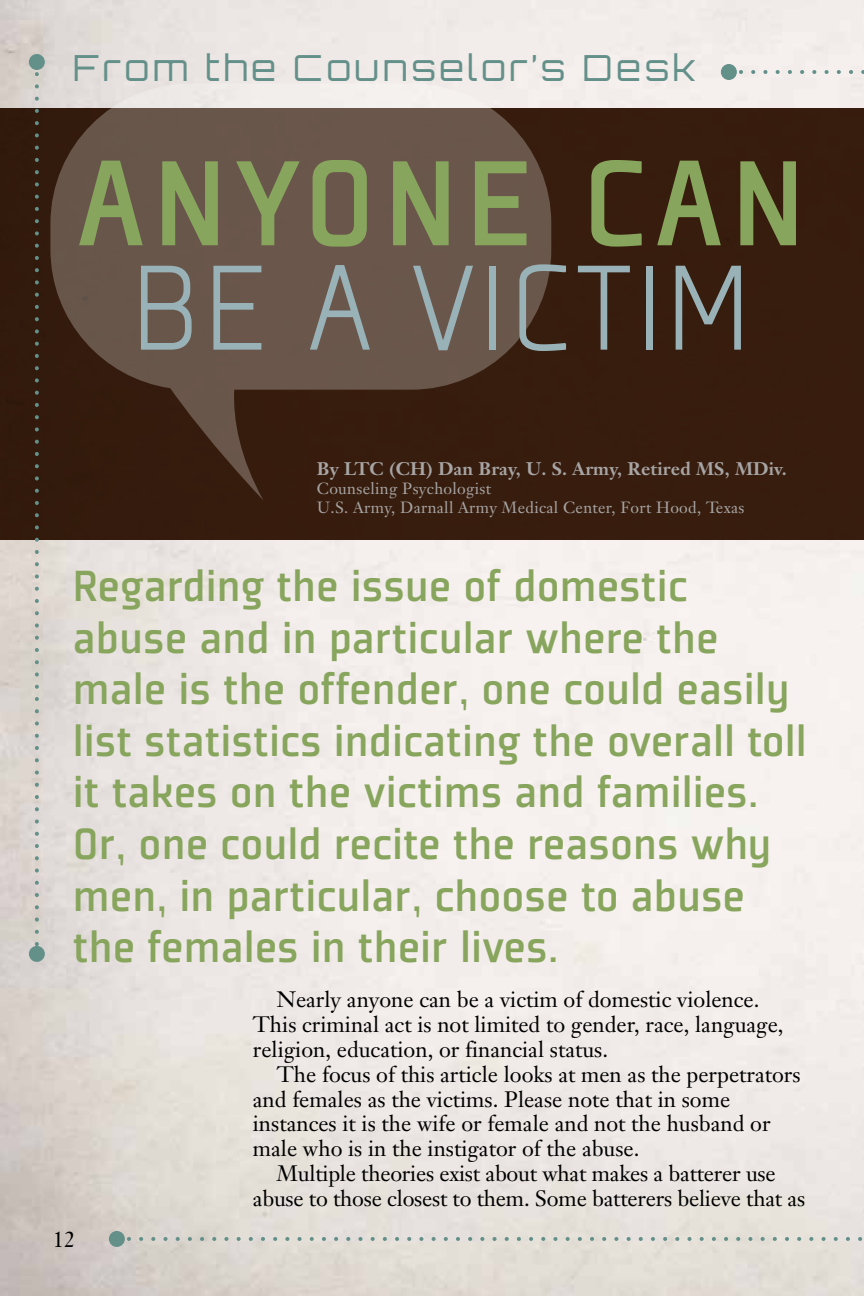
<style>
.page{position:relative;width:864px;height:1296px;background:#fff}
.page>*{position:absolute;margin:0;border:0;box-sizing:border-box;transform-origin:0 0}
.t1{font:500 133.2px "Plexes Pro";letter-spacing:.065em;color:#88a55d}
.t2{font:300 133.2px "Plexes Pro";letter-spacing:.015em;color:#99b2b8}
.t3{font:500 48px/51.6px "Plexes Pro";color:#88a55d}
.t4{font:300 36px "Orbitron";letter-spacing:.1em;color:#64908a}
.t5{font:22px/24.8px "Janson Text";color:#000}
.t6{font:700 18px "Janson Text";letter-spacing:.01em;color:#a7a5a5}
.t7{font:16px/19.2px "Janson Text";letter-spacing:.02em;color:#a7a5a5}
</style>
<div class="page">
<img style="left:0;top:0;width:864px;height:1296px">
<div style="left:0;top:108px;width:864px;height:432px;background:#3a1f0f"></div>
<svg style="left:50px;top:83px;width:501px;height:417px;fill:#69564b"></svg>
<svg style="left:35px;top:74px;width:4px;height:872px"></svg>
<div style="left:29px;top:54px;width:16px;height:16px;background:#64908a;border-radius:50%"></div>
<div style="left:29px;top:946px;width:16px;height:16px;background:#64908a;border-radius:50%"></div>
<svg style="left:741px;top:70px;width:123px;height:4px"></svg>
<div style="left:721px;top:64px;width:16px;height:16px;background:#64908a;border-radius:50%"></div>
<svg style="left:129px;top:1237px;width:735px;height:4px;background:#c2cac3"></svg>
<div style="left:109px;top:1231px;width:16px;height:16px;background:#64908a;border-radius:50%"></div>
<h3 class="t4" style="left:73px;top:45px;width:624px">From the Counselor’s Desk</h3>
<h1 class="t1" style="left:77px;top:123px;width:729px">ANYONE CAN</h1>
<h1 class="t2" style="left:130px;top:221px;width:623px">BE A VICTIM</h1>
<p class="t6" style="left:317px;top:457px;width:471px">By LTC (CH) Dan Bray, U. S. Army, Retired MS, MDiv.</p>
<p class="t7" style="left:317px;top:479px;width:429px">Counseling Psychologist<br>U.S. Army, Darnall Army Medical Center, Fort Hood, Texas</p>
<p class="t3" style="left:73px;top:560px;width:736px">Regarding the issue of domestic abuse and in particular where the male is the offender, one could easily list statistics indicating the overall toll it takes on the victims and families.<br>Or, one could recite the reasons why men, in particular, choose to abuse the females in their lives.</p>
<p class="t5" style="left:253px;top:987px;width:532px;text-indent:24px">Nearly anyone can be a victim of domestic violence.<br>This criminal act is not limited to gender, race, language, religion, education, or financial status.</p>
<p class="t5" style="left:253px;top:1062px;width:549px;text-indent:24px">The focus of this article looks at men as the perpetrators and females as the victims. Please note that in some instances it is the wife or female and not the husband or male who is in the instigator of the abuse.</p>
<p class="t5" style="left:253px;top:1161px;width:554px;text-align:center">Multiple theories exist about what makes a batterer use abuse to those closest to them. Some batterers believe that as</p>
<p class="t5" style="left:53px;top:1227px;width:24px">12</p>
</div>
